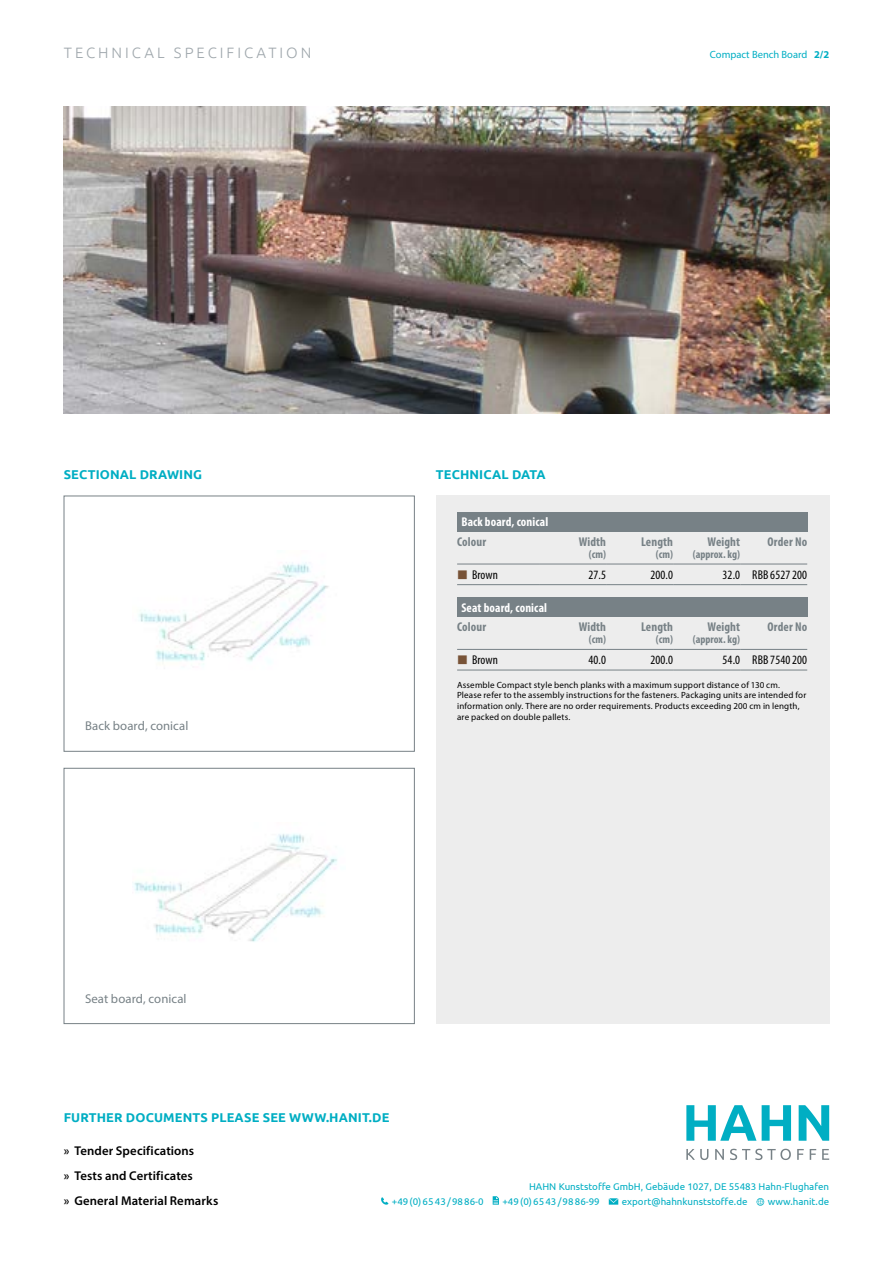
<style>
.page{position:relative;width:893px;height:1263px;background:#fff}
.page>*{position:absolute;margin:0;border:0;box-sizing:border-box;transform-origin:0 0}
.t1{font:300 15px "Ubuntu";letter-spacing:.2em;color:#a0a8ad}
.t2{font:700 12.75px "Ubuntu";letter-spacing:.01em;color:#00aec3}
.t3{font:600 12.75px/24.8px "Myriad Pro";letter-spacing:.01em;color:#000}
.t4{font:700 condensed 12.75px "Myriad Pro";letter-spacing:.01em;color:#778186}
.t5{font:condensed 12.75px "Myriad Pro";letter-spacing:.01em;color:#000}
.t6{font:700 condensed 12.75px "Myriad Pro";letter-spacing:.01em;color:#fff}
.t7{font:12.75px "Myriad Pro";letter-spacing:.005em;color:#778186}
.t8{font:700 condensed 11.25px "Myriad Pro";color:#778186}
.t9{font:10.5px "Myriad Pro";color:#00aec3}
.t10{font:9.75px "Ubuntu";color:#00aec3}
.t11{font:9px/10.8px "Myriad Pro";letter-spacing:.02em;color:#000}
.s1{font-weight:700}
.s2{font-family:"Cambria";font-stretch:normal;color:#785337}
</style>
<div class="page">
<div style="left:436px;top:496px;width:393px;height:528px;background:#ededed"></div>
<div style="left:64px;top:768px;width:351px;height:256px;border:1px solid #778186"></div>
<div style="left:457px;top:512px;width:350px;height:19px;background:#778186"></div>
<svg style="left:457px;top:564px;width:15px;height:1px"></svg>
<hr style="left:472px;top:564px;width:67px;height:1px;background:#778186">
<hr style="left:539px;top:564px;width:67px;height:1px;background:#778186">
<hr style="left:606px;top:564px;width:67px;height:1px;background:#778186">
<hr style="left:673px;top:564px;width:67px;height:1px;background:#778186">
<hr style="left:740px;top:564px;width:67px;height:1px;background:#778186">
<svg style="left:457px;top:584px;width:15px;height:1px"></svg>
<hr style="left:472px;top:584px;width:67px;height:1px;background:#778186">
<hr style="left:539px;top:584px;width:67px;height:1px;background:#778186">
<hr style="left:606px;top:584px;width:67px;height:1px;background:#778186">
<hr style="left:673px;top:584px;width:67px;height:1px;background:#778186">
<hr style="left:740px;top:584px;width:67px;height:1px;background:#778186">
<div style="left:457px;top:598px;width:350px;height:19px;background:#778186"></div>
<svg style="left:457px;top:649px;width:15px;height:1px"></svg>
<hr style="left:472px;top:649px;width:67px;height:1px;background:#778186">
<hr style="left:539px;top:649px;width:67px;height:1px;background:#778186">
<hr style="left:606px;top:649px;width:67px;height:1px;background:#778186">
<hr style="left:673px;top:649px;width:67px;height:1px;background:#778186">
<hr style="left:740px;top:649px;width:67px;height:1px;background:#778186">
<svg style="left:457px;top:670px;width:15px;height:1px"></svg>
<hr style="left:472px;top:670px;width:67px;height:1px;background:#778186">
<hr style="left:539px;top:670px;width:67px;height:1px;background:#778186">
<hr style="left:606px;top:670px;width:67px;height:1px;background:#778186">
<hr style="left:673px;top:670px;width:67px;height:1px;background:#778186">
<hr style="left:740px;top:670px;width:67px;height:1px;background:#778186">
<img style="left:64px;top:106px;width:765px;height:307px">
<img style="left:138px;top:562px;width:191px;height:103px">
<img style="left:133px;top:833px;width:204px;height:109px">
<svg style="left:381px;top:1197px;width:7px;height:8px"></svg>
<svg style="left:493px;top:1196px;width:6px;height:9px"></svg>
<svg style="left:609px;top:1198px;width:9px;height:7px"></svg>
<svg style="left:756px;top:1198px;width:8px;height:8px"></svg>
<svg style="left:762px;top:1105px;width:29px;height:36px"></svg>
<svg style="left:799px;top:1105px;width:30px;height:36px"></svg>
<svg style="left:686px;top:1149px;width:143px;height:11px"></svg>
<svg style="left:686px;top:1105px;width:70px;height:36px"></svg>
<h1 class="t1" style="left:64px;top:44px;width:249px">TECHNICAL SPECIFICATION</h1>
<p class="t9" style="left:710px;top:48px;width:121px">Compact Bench Board <span class="s1">2/2</span></p>
<h2 class="t2" style="left:64px;top:467px;width:140px">SECTIONAL DRAWING</h2>
<h2 class="t2" style="left:436px;top:467px;width:111px">TECHNICAL DATA</h2>
<h2 class="t6" style="left:461px;top:514px;width:88px">Back board, conical</h2>
<h2 class="t4" style="left:457px;top:534px;width:30px">Colour</h2>
<h2 class="t4" style="left:579px;top:534px;width:29px">Width</h2>
<p class="t8" style="left:589px;top:547px;width:19px">(cm)</p>
<h2 class="t4" style="left:641px;top:534px;width:34px">Length</h2>
<p class="t8" style="left:656px;top:547px;width:19px">(cm)</p>
<h2 class="t4" style="left:707px;top:534px;width:34px">Weight</h2>
<p class="t8" style="left:693px;top:547px;width:49px">(approx. kg)</p>
<h2 class="t4" style="left:768px;top:534px;width:41px">Order No</h2>
<h2 class="t5" style="left:457px;top:567px;width:42px"><span class="s2">■</span> Brown</h2>
<h2 class="t5" style="left:588px;top:567px;width:19px">27.5</h2>
<h2 class="t5" style="left:650px;top:567px;width:24px">200.0</h2>
<h2 class="t5" style="left:723px;top:567px;width:86px">32.0 RBB 6527 200</h2>
<h2 class="t6" style="left:461px;top:599px;width:87px">Seat board, conical</h2>
<h2 class="t4" style="left:457px;top:619px;width:30px">Colour</h2>
<h2 class="t4" style="left:579px;top:619px;width:29px">Width</h2>
<p class="t8" style="left:589px;top:633px;width:19px">(cm)</p>
<h2 class="t4" style="left:641px;top:619px;width:34px">Length</h2>
<p class="t8" style="left:656px;top:633px;width:19px">(cm)</p>
<h2 class="t4" style="left:707px;top:619px;width:34px">Weight</h2>
<p class="t8" style="left:693px;top:633px;width:49px">(approx. kg)</p>
<h2 class="t4" style="left:768px;top:619px;width:41px">Order No</h2>
<h2 class="t7" style="left:85px;top:718px;width:105px">Back board, conical</h2>
<h2 class="t5" style="left:457px;top:652px;width:42px"><span class="s2">■</span> Brown</h2>
<h2 class="t5" style="left:588px;top:652px;width:19px">40.0</h2>
<h2 class="t5" style="left:650px;top:652px;width:24px">200.0</h2>
<h2 class="t5" style="left:723px;top:652px;width:86px">54.0 RBB 7540 200</h2>
<p class="t11" style="left:457px;top:679px;width:351px">Assemble Compact style bench planks with a maximum support distance of 130 cm.<br>Please refer to the assembly instructions for the fasteners. Packaging units are intended for information only. There are no order requirements. Products exceeding 200 cm in length, are packed on double pallets.</p>
<h2 class="t7" style="left:85px;top:990px;width:103px">Seat board, conical</h2>
<h2 class="t2" style="left:64px;top:1110px;width:327px">FURTHER DOCUMENTS PLEASE SEE WWW.HANIT.DE</h2>
<h2 class="t3" style="left:64px;top:1138px;width:156px">» Tender Specifications<br>» Tests and Certificates<br>» General Material Remarks</h2>
<p class="t10" style="left:529px;top:1180px;width:302px">HAHN Kunststoffe GmbH, Gebäude 1027, DE 55483 Hahn-Flughafen</p>
<p class="t10" style="left:392px;top:1195px;width:93px">+49(0)6543/9886-0</p>
<p class="t10" style="left:502px;top:1195px;width:99px">+49(0)6543/9886-99</p>
<p class="t10" style="left:622px;top:1195px;width:127px">export@hahnkunststoffe.de</p>
<p class="t10" style="left:768px;top:1195px;width:63px">www.hanit.de</p>
</div>
